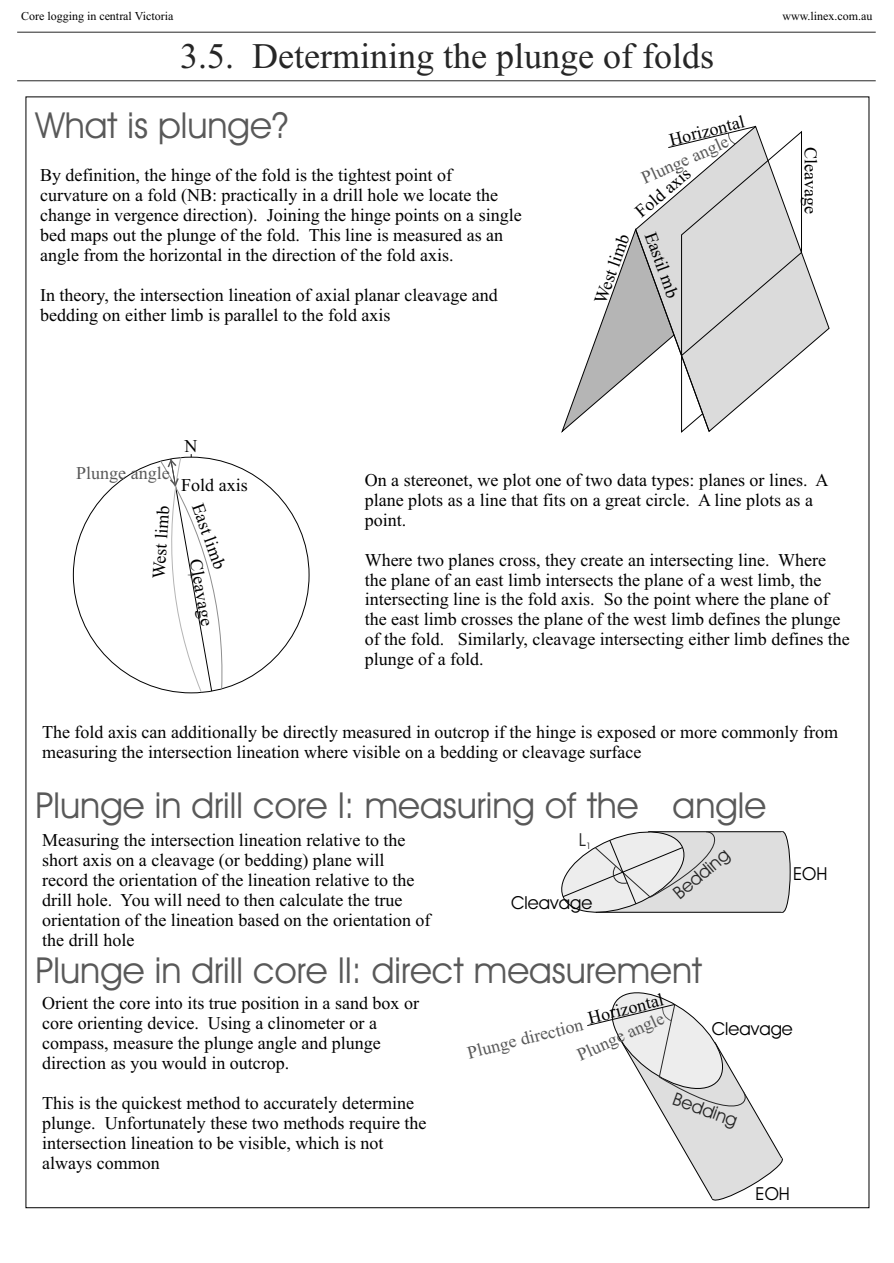
<style>
.page{position:relative;width:894px;height:1263px;background:#fff}
.page>*{position:absolute;margin:0;border:0;box-sizing:border-box;transform-origin:0 0}
.t1{font:36px "Avant Garde Bk BT";color:#595959}
.t2{font:36px "Times New Roman";color:#262626}
.t3{font:18px/20px "Times New Roman";color:#000}
.t4{font:18px "Times New Roman";color:#595959}
.t5{font:18px "Avant Garde Bk BT";color:#000}
.t6{font:18px "Avant Garde Bk BT";color:#262626}
.t7{font:12px "Times New Roman";color:#000}
</style>
<div class="page">
<hr style="left:17px;top:32px;width:859px;height:1px;background:#262626">
<hr style="left:17px;top:80px;width:859px;height:1px;background:#262626">
<svg style="left:802px;top:252px;width:28px;height:100px"></svg>
<svg style="left:561px;top:126px;width:241px;height:307px"></svg>
<svg style="left:155px;top:454px;width:70px;height:239px"></svg>
<svg style="left:561px;top:831px;width:229px;height:82px;background:#dadada"></svg>
<svg style="left:587px;top:992px;width:196px;height:209px"></svg>
<p class="t7" style="left:21px;top:12px;width:154px">Core logging in central Victoria</p>
<p class="t7" style="left:782px;top:12px;width:92px">www.linex.com.au</p>
<h1 class="t2" style="left:180px;top:43px;width:535px">3.5. Determining the plunge of folds</h1>
<h1 class="t1" style="left:35px;top:111px;width:255px">What is plunge?</h1>
<p class="t3" style="left:40px;top:167px;width:483px">By definition, the hinge of the fold is the tightest point of curvature on a fold (NB: practically in a drill hole we locate the change in vergence direction). Joining the hinge points on a single bed maps out the plunge of the fold. This line is measured as an angle from the horizontal in the direction of the fold axis.</p>
<p class="t3" style="left:40px;top:287px;width:459px">In theory, the intersection lineation of axial planar cleavage and bedding on either limb is parallel to the fold axis</p>
<p class="t3" style="left:668px;top:132px;width:78px;rotate:-14deg">Horizontal</p>
<p class="t4" style="left:640px;top:173px;width:95px;rotate:-24deg">P nge angle</p>
<p class="t3" style="left:819px;top:147px;width:68px;rotate:90deg">Cleavage</p>
<p class="t3" style="left:632px;top:207px;width:68px;rotate:-40deg">Fold axis</p>
<p class="t3" style="left:658px;top:230px;width:70px;rotate:70deg">E sti mb</p>
<p class="t3" style="left:592px;top:300px;width:75px;rotate:-70deg">West mb</p>
<p class="t4" style="left:76px;top:467px;width:95px">Plunge angle</p>
<p class="t3" style="left:150px;top:578px;width:75px;rotate:-86deg">West imb</p>
<p class="t3" style="left:184px;top:438px;width:14px">N</p>
<p class="t3" style="left:181px;top:477px;width:68px">Fold axis</p>
<p class="t3" style="left:205px;top:501px;width:70px;rotate:70deg">East imb</p>
<p class="t3" style="left:204px;top:558px;width:68px;rotate:80deg">C eava e</p>
<p class="t7" style="left:188px;top:571px;width:8px">+</p>
<p class="t3" style="left:365px;top:472px;width:465px">On a stereonet, we plot one of two data types: planes or lines. A plane plots as a line that fits on a great circle. A line plots as a point.</p>
<p class="t3" style="left:365px;top:551px;width:487px">Where two planes cross, they create an intersecting line. Where the plane of an east limb intersects the plane of a west limb, the intersecting line is the fold axis. So the point where the plane of the east limb crosses the plane of the west limb defines the plunge of the fold. Similarly, cleavage intersecting either limb defines the plunge of a fold.</p>
<p class="t3" style="left:42px;top:724px;width:797px">The fold axis can additionally be directly measured in outcrop if the hinge is exposed or more commonly from measuring the intersection lineation where visible on a bedding or cleavage surface</p>
<h1 class="t1" style="left:35px;top:791px;width:732px">Plunge in drill core I: measuring of the angle</h1>
<p class="t3" style="left:42px;top:832px;width:390px">Measuring the intersection lineation relative to the short axis on a cleavage (or bedding) plane will record the orientation of the lineation relative to the drill hole. You will need to then calculate the true orientation of the lineation based on the orientation of the drill hole</p>
<p class="t6" style="left:579px;top:832px;width:14px">L<sub>1</sub></p>
<h1 class="t1" style="left:35px;top:956px;width:668px">Plunge in drill core II: direct measurement</h1>
<p class="t6" style="left:671px;top:890px;width:69px;rotate:-40deg">Be di g</p>
<p class="t5" style="left:511px;top:895px;width:83px">Cleavage</p>
<p class="t5" style="left:793px;top:866px;width:36px">EOH</p>
<p class="t3" style="left:42px;top:995px;width:378px">Orient the core into its true position in a sand box or core orienting device. Using a clinometer or a compass, measure the plunge angle and plunge direction as you would in outcrop.</p>
<p class="t3" style="left:42px;top:1095px;width:386px">This is the quickest method to accurately determine plunge. Unfortunately these two methods require the intersection lineation to be visible, which is not always common</p>
<p class="t3" style="left:599px;top:1007px;width:65px;rotate:-14deg">o i ontal</p>
<p class="t4" style="left:575px;top:1049px;width:95px;rotate:-24deg">Pl nge angle</p>
<p class="t4" style="left:466px;top:1046px;width:120px;rotate:-14deg">Pl ge di ct on</p>
<p class="t5" style="left:712px;top:1021px;width:83px">Cleavage</p>
<p class="t6" style="left:676px;top:1091px;width:69px;rotate:20deg">Bedding</p>
<p class="t5" style="left:756px;top:1186px;width:36px">EOH</p>
</div>
